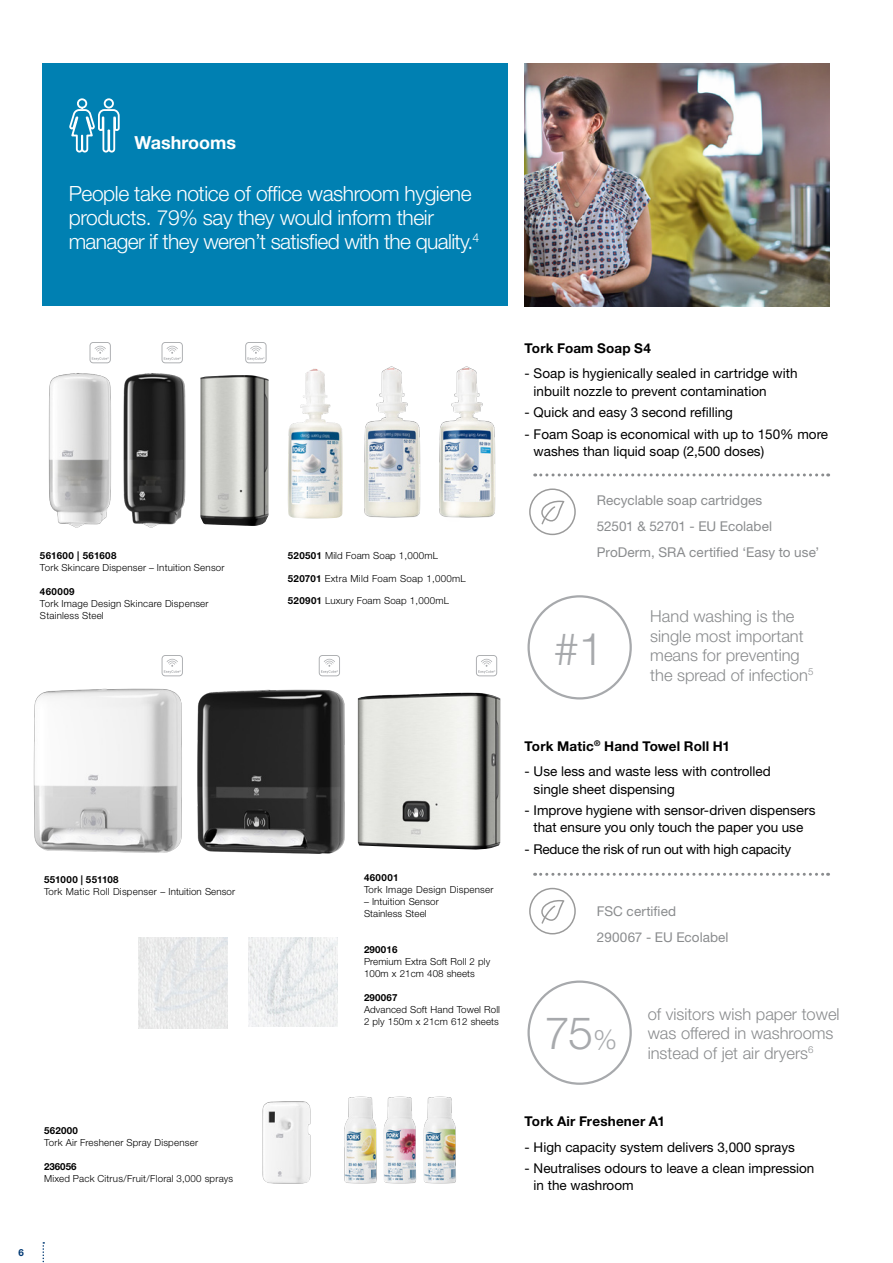
<style>
.page{position:relative;width:893px;height:1263px;background:#fff}
.page>*{position:absolute;margin:0;border:0;box-sizing:border-box;transform-origin:0 0}
.t1{font:300 45px "Helvetica Neue";color:#a7a9ac}
.t2{font:300 21px/24px "Helvetica Neue";letter-spacing:-.02em;color:#fff}
.t3{font:700 18px "Helvetica Neue";color:#fff}
.t4{font:300 16.5px/19.5px "Helvetica Neue";color:#8a8c8e}
.t5{font:13.5px/17.2px "Helvetica Neue";color:#000}
.t6{font:13.5px/25.8px "Helvetica Neue";letter-spacing:.005em;color:#8a8c8e}
.t7{font:700 13.5px "Helvetica Neue";letter-spacing:.01em;color:#000}
.t8{font:300 9.75px/12px "Helvetica Neue";letter-spacing:.02em;color:#000}
.t9{font:700 9.75px "Helvetica Neue";letter-spacing:.025em;color:#000}
.t10{font:700 9.75px "Helvetica Neue";color:#003974}
.t11{font:300 9.6px "Helvetica Neue";color:#8a8c8e}
.s1{font-weight:700}
.s2{font-size:27px}
</style>
<div class="page">
<svg style="left:43px;top:1242px;width:1px;height:21px"></svg>
<div style="left:43px;top:64px;width:465px;height:242px;background:#0080b2"></div>
<img style="left:525px;top:64px;width:304px;height:242px">
<img style="left:344px;top:1096px;width:112px;height:88px">
<img style="left:262px;top:1101px;width:49px;height:83px">
<div style="left:104px;top:98px;width:10px;height:11px;border:2px solid #fff;border-radius:50%"></div>
<div style="left:77px;top:98px;width:10px;height:11px;border:2px solid #fff;border-radius:50%"></div>
<svg style="left:69px;top:108px;width:51px;height:45px"></svg>
<svg style="left:535px;top:473px;width:294px;height:3px"></svg>
<svg style="left:541px;top:501px;width:23px;height:23px"></svg>
<div style="left:529px;top:488px;width:47px;height:47px;border:2px solid #000;border-radius:50%"></div>
<img style="left:48px;top:348px;width:62px;height:180px">
<img style="left:110px;top:348px;width:76px;height:180px">
<img style="left:200px;top:375px;width:69px;height:151px">
<svg style="left:535px;top:873px;width:294px;height:3px"></svg>
<svg style="left:541px;top:900px;width:23px;height:24px"></svg>
<div style="left:529px;top:888px;width:47px;height:46px;border:2px solid #000;border-radius:50%"></div>
<img style="left:33px;top:688px;width:123px;height:165px">
<img style="left:156px;top:657px;width:202px;height:197px">
<img style="left:358px;top:692px;width:143px;height:157px">
<svg style="left:162px;top:655px;width:21px;height:21px"></svg>
<svg style="left:90px;top:342px;width:21px;height:21px"></svg>
<svg style="left:162px;top:342px;width:21px;height:21px"></svg>
<svg style="left:245px;top:342px;width:22px;height:21px"></svg>
<svg style="left:319px;top:655px;width:21px;height:21px"></svg>
<svg style="left:476px;top:655px;width:21px;height:21px"></svg>
<img style="left:288px;top:368px;width:55px;height:150px">
<img style="left:364px;top:366px;width:57px;height:152px">
<img style="left:439px;top:366px;width:57px;height:152px">
<img style="left:138px;top:938px;width:89px;height:91px">
<img style="left:248px;top:938px;width:90px;height:89px">
<div style="left:527px;top:595px;width:105px;height:104px;border:2px solid #a7a9ac;border-radius:50%"></div>
<div style="left:527px;top:980px;width:105px;height:105px;border:2px solid #a7a9ac;border-radius:50%"></div>
<h3 class="t3" style="left:134px;top:132px;width:103px">Washrooms</h3>
<h2 class="t2" style="left:69px;top:181px;width:412px">People take notice of office washroom hygiene products. 79% say they would inform their manager if they weren’t satisfied with the quality.<sup>4</sup></h2>
<p class="t7" style="left:525px;top:339px;width:128px">Tork Foam Soap S4</p>
<p class="t5" style="left:534px;top:365px;width:265px;text-indent:-9px">- Soap is hygienically sealed in cartridge with inbuilt nozzle to prevent contamination</p>
<p class="t5" style="left:525px;top:403px;width:210px">- Quick and easy 3 second refilling</p>
<p class="t5" style="left:534px;top:425px;width:296px;text-indent:-9px">- Foam Soap is economical with up to 150% more washes than liquid soap (2,500 doses)</p>
<p class="t6" style="left:597px;top:487px;width:177px">Recyclable soap cartridges<br>52501 &amp; 52701 - EU Ecolabel</p>
<p class="t9" style="left:40px;top:550px;width:78px">561600 | 561608</p>
<p class="t6" style="left:597px;top:539px;width:224px">ProDerm, SRA certified ‘Easy to use’</p>
<p class="t8" style="left:40px;top:561px;width:186px">Tork Skincare Dispenser – Intuition Sensor</p>
<p class="t9" style="left:40px;top:586px;width:36px">460009</p>
<p class="t8" style="left:40px;top:597px;width:170px">Tork Image Design Skincare Dispenser<br>Stainless Steel</p>
<p class="t8" style="left:288px;top:550px;width:152px"><span class="s1">520501</span> Mild Foam Soap 1,000mL</p>
<p class="t8" style="left:288px;top:572px;width:179px"><span class="s1">520701</span> Extra Mild Foam Soap 1,000mL</p>
<p class="t8" style="left:288px;top:595px;width:163px"><span class="s1">520901</span> Luxury Foam Soap 1,000mL</p>
<p class="t4" style="left:650px;top:606px;width:159px">Hand washing is the single most important means for preventing the spread of infection</p>
<h1 class="t1" style="left:554px;top:621px;width:52px">#1</h1>
<p class="t11" style="left:808px;top:666px;width:7px">5</p>
<p class="t9" style="left:44px;top:873px;width:76px">551000 | 551108</p>
<p class="t8" style="left:44px;top:885px;width:193px">Tork Matic Roll Dispenser – Intuition Sensor</p>
<p class="t9" style="left:44px;top:1125px;width:35px">562000</p>
<p class="t8" style="left:44px;top:1136px;width:156px">Tork Air Freshener Spray Dispenser</p>
<p class="t9" style="left:44px;top:1161px;width:34px">236056</p>
<p class="t8" style="left:44px;top:1172px;width:191px">Mixed Pack Citrus/Fruit/Floral 3,000 sprays</p>
<p class="t9" style="left:364px;top:872px;width:36px">460001</p>
<p class="t8" style="left:364px;top:883px;width:131px">Tork Image Design Dispenser</p>
<p class="t8" style="left:364px;top:895px;width:76px">– Intuition Sensor<br>Stainless Steel</p>
<p class="t9" style="left:364px;top:943px;width:35px">290016</p>
<p class="t8" style="left:364px;top:955px;width:128px">Premium Extra Soft Roll 2 ply<br>100m x 21cm 408 sheets</p>
<p class="t9" style="left:364px;top:991px;width:35px">290067</p>
<p class="t8" style="left:364px;top:1003px;width:138px">Advanced Soft Hand Towel Roll<br>2 ply 150m x 21cm 612 sheets</p>
<p class="t7" style="left:525px;top:737px;width:207px">Tork Matic<sup>®</sup> Hand Towel Roll H1</p>
<p class="t5" style="left:534px;top:763px;width:239px;text-indent:-9px">- Use less and waste less with controlled single sheet dispensing</p>
<p class="t5" style="left:525px;top:801px;width:293px;text-align:center">- Improve hygiene with sensor-driven dispensers that ensure you only touch the paper you use</p>
<p class="t5" style="left:525px;top:840px;width:268px">- Reduce the risk of run out with high capacity</p>
<p class="t6" style="left:597px;top:898px;width:133px">FSC certified<br>290067 - EU Ecolabel</p>
<h1 class="t1" style="left:545px;top:1005px;width:74px">75<span class="s2">%</span></h1>
<p class="t4" style="left:648px;top:1004px;width:193px">of visitors wish paper towel was offered in washrooms instead of jet air dryers</p>
<p class="t11" style="left:808px;top:1044px;width:7px">6</p>
<p class="t7" style="left:525px;top:1112px;width:142px">Tork Air Freshener A1</p>
<p class="t5" style="left:525px;top:1138px;width:272px">- High capacity system delivers 3,000 sprays</p>
<p class="t5" style="left:534px;top:1159px;width:282px;text-indent:-9px">- Neutralises odours to leave a clean impression in the washroom</p>
<p class="t10" style="left:19px;top:1246px;width:7px">6</p>
</div>
